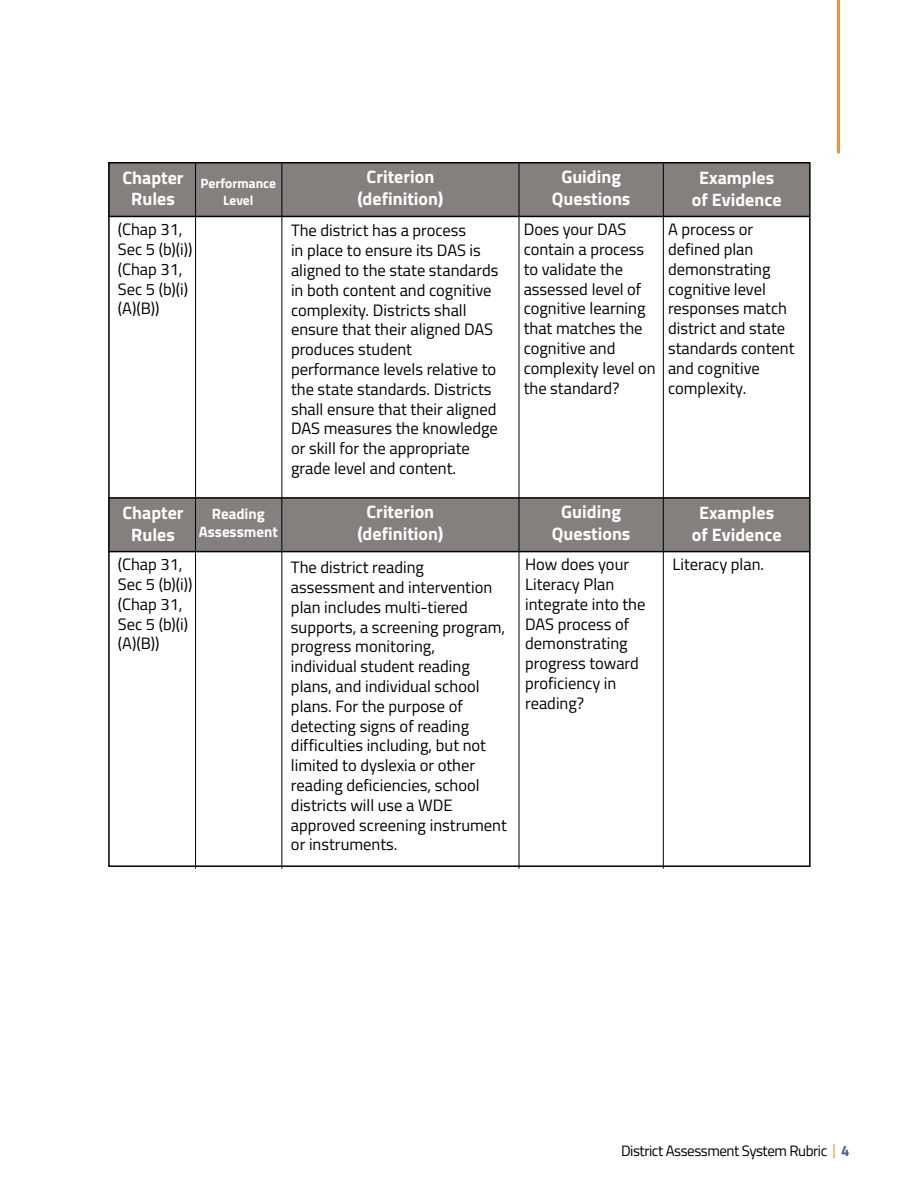
<style>
.page{position:relative;width:918px;height:1188px;background:#fff}
.page>*{position:absolute;margin:0;border:0;box-sizing:border-box;transform-origin:0 0}
.t1{font:700 18px/21.6px "Titillium Web";color:#fff;text-align:center}
.t2{font:16.5px/19.8px "Titillium Web";color:#000}
.t3{font:15px "Titillium Web";letter-spacing:-.03em;color:#000}
.t4{font:700 15px/18px "Titillium Web";color:#fff;text-align:center}
.t5{font:700 13.5px/16.2px "Titillium Web";color:#fff;text-align:center}
.s1{color:#f78a3c}
.s2{font-weight:700;color:#4f5f8c}
</style>
<div class="page">
<hr style="left:837px;top:0;width:3px;height:153px;background:#f78a3c">
<div style="left:108px;top:163px;width:701px;height:53px;background:#857f7d"></div>
<hr style="left:195px;top:162px;width:1px;height:335px;background:#000">
<hr style="left:282px;top:162px;width:1px;height:335px;background:#000">
<hr style="left:519px;top:162px;width:1px;height:335px;background:#000">
<hr style="left:663px;top:162px;width:1px;height:335px;background:#000">
<hr style="left:108px;top:216px;width:702px;height:1px;background:#000">
<div style="left:108px;top:498px;width:701px;height:54px;background:#857f7d"></div>
<hr style="left:195px;top:497px;width:1px;height:372px;background:#000">
<hr style="left:282px;top:497px;width:1px;height:372px;background:#000">
<hr style="left:519px;top:497px;width:1px;height:372px;background:#000">
<hr style="left:663px;top:497px;width:1px;height:372px;background:#000">
<hr style="left:108px;top:551px;width:702px;height:1px;background:#000">
<hr style="left:108px;top:497px;width:701px;height:2px;background:#000">
<p class="t1" style="left:123px;top:166px;width:63px">Chapter<br>Rules</p>
<p class="t2" style="left:118px;top:219px;width:76px">(Chap 31,<br>Sec 5 (b)(i)) (Chap 31,<br>Sec 5 (b)(i) (A)(B))</p>
<p class="t5" style="left:201px;top:175px;width:77px">Performance<br>Level</p>
<p class="t1" style="left:122px;top:501px;width:63px">Chapter<br>Rules</p>
<p class="t2" style="left:118px;top:554px;width:76px">(Chap 31,<br>Sec 5 (b)(i)) (Chap 31,<br>Sec 5 (b)(i) (A)(B))</p>
<p class="t4" style="left:199px;top:504px;width:80px">Reading<br>Assessment</p>
<p class="t1" style="left:357px;top:165px;width:88px">Criterion (definition)</p>
<p class="t2" style="left:291px;top:220px;width:209px">The district has a process<br>in place to ensure its DAS is aligned to the state standards in both content and cognitive complexity. Districts shall ensure that their aligned DAS produces student performance levels relative to the state standards. Districts shall ensure that their aligned<br>DAS measures the knowledge or skill for the appropriate grade level and content.</p>
<p class="t1" style="left:357px;top:500px;width:88px">Criterion (definition)</p>
<p class="t2" style="left:291px;top:557px;width:217px">The district reading assessment and intervention plan includes multi-tiered supports, a screening program, progress monitoring,<br>individual student reading plans, and individual school plans. For the purpose of detecting signs of reading difficulties including, but not limited to dyslexia or other reading deficiencies, school districts will use a WDE approved screening instrument or instruments.</p>
<p class="t1" style="left:552px;top:165px;width:80px">Guiding<br>Questions</p>
<p class="t2" style="left:524px;top:219px;width:133px">Does your DAS contain a process to validate the assessed level of cognitive learning that matches the cognitive and complexity level on the standard?</p>
<p class="t1" style="left:692px;top:166px;width:91px">Examples of Evidence</p>
<p class="t2" style="left:668px;top:219px;width:128px">A process or defined plan demonstrating cognitive level responses match district and state standards content and cognitive complexity.</p>
<p class="t1" style="left:552px;top:500px;width:80px">Guiding<br>Questions</p>
<p class="t2" style="left:525px;top:554px;width:122px">How does your<br>Literacy Plan integrate into the<br>DAS process of demonstrating progress toward proficiency in reading?</p>
<p class="t1" style="left:692px;top:501px;width:91px">Examples of Evidence</p>
<p class="t2" style="left:673px;top:554px;width:93px">Literacy plan.</p>
<p class="t3" style="left:621px;top:1140px;width:230px">District Assessment System Rubric <span class="s1">|</span> <span class="s2">4</span></p>
</div>
